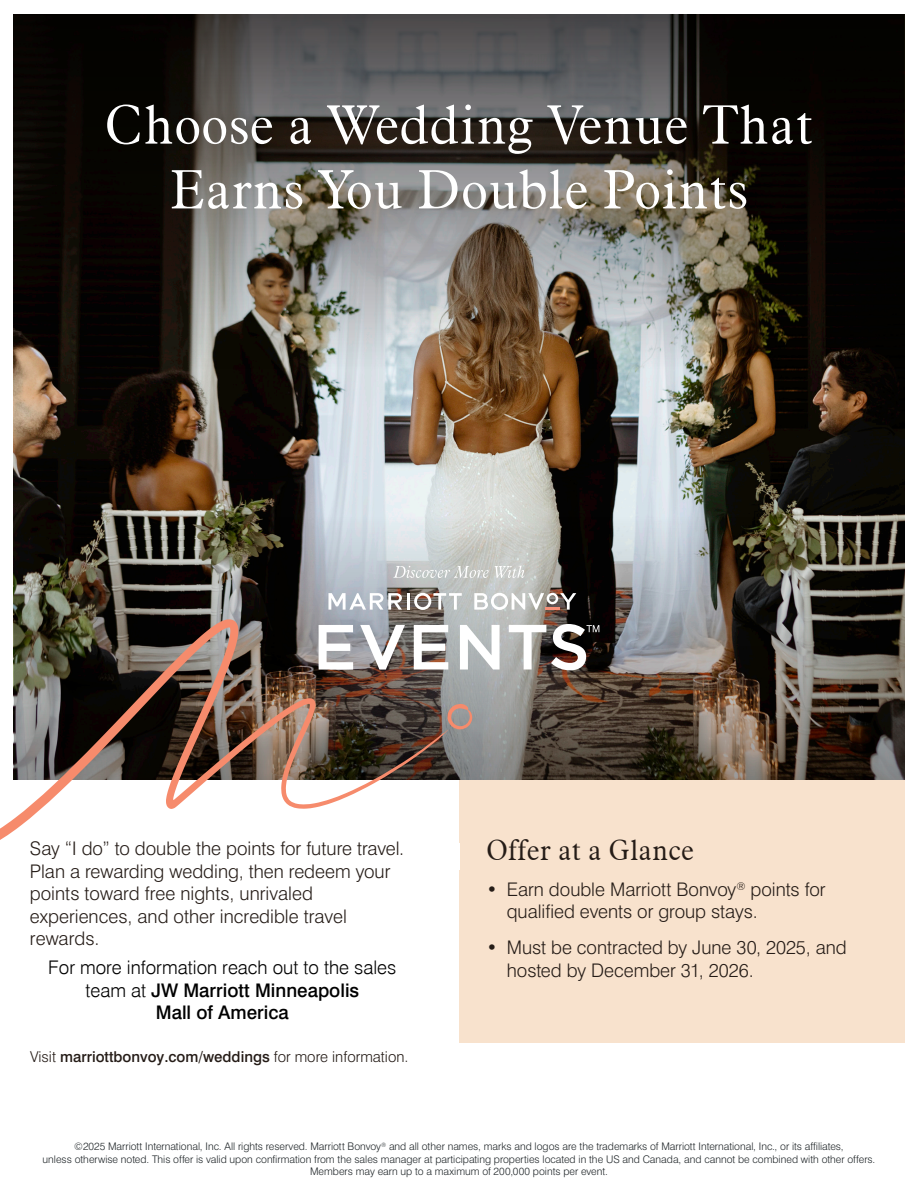
<style>
.page{position:relative;width:918px;height:1188px;background:#fff}
.page>*{position:absolute;margin:0;border:0;box-sizing:border-box;transform-origin:0 0}
.t1{font:300 54px/64.8px "Aldinefor Marriott";color:#fff;text-align:center}
.t2{font:300 28.5px "Aldine 721 BT";color:#251c17}
.Body_Copy{font:300 18.75px/22.5px "Swiss 721 BT";color:#251c17}
.t3{font:300 18.75px/22.5px "Swiss 721 BT";color:#000;text-align:center}
.Body_Copy-2{font:500 15px "Swiss 721 BT";color:#251c17}
.Bullets{font:300 10.5px/12.6px "Swiss 721 BT";color:#1f2528;text-align:center}
.s1{font-weight:500}
.s2{font-weight:300}
</style>
<div class="page">
<div style="left:459px;top:760px;width:445px;height:283px;background:#f8e2cd"></div>
<img style="left:14px;top:370px;width:890px;height:144px">
<img style="left:14px;top:514px;width:890px;height:266px">
<img style="left:14px;top:14px;width:890px;height:356px">
<img style="left:0;top:619px;width:449px;height:221px">
<svg style="left:447px;top:704px;width:25px;height:25px"></svg>
<svg style="left:474px;top:593px;width:102px;height:17px"></svg>
<svg style="left:328px;top:593px;width:74px;height:17px"></svg>
<hr style="left:407px;top:593px;width:3px;height:17px;background:#fff">
<svg style="left:414px;top:593px;width:48px;height:17px"></svg>
<svg style="left:319px;top:625px;width:34px;height:45px"></svg>
<svg style="left:360px;top:625px;width:45px;height:45px"></svg>
<svg style="left:414px;top:625px;width:34px;height:45px"></svg>
<svg style="left:460px;top:625px;width:40px;height:45px"></svg>
<svg style="left:509px;top:624px;width:90px;height:46px"></svg>
<svg style="left:393px;top:566px;width:96px;height:12px"></svg>
<svg style="left:495px;top:566px;width:30px;height:12px"></svg>
<img style="left:459px;top:843px;width:1px;height:27px">
<p class="t1" style="left:105px;top:92px;width:710px">Choose a Wedding Venue That<br>Earns You Double Points</p>
<p class="Body_Copy" style="left:30px;top:837px;width:376px">Say “I do” to double the points for future travel.<br>Plan a rewarding wedding, then redeem your points toward free nights, unrivaled experiences, and other incredible travel rewards.</p>
<h3 class="t3" style="left:48px;top:956px;width:350px">For more information reach out to the sales team at <span class="s1">JW Marriott Minneapolis<br>Mall of America</span></h3>
<p class="Body_Copy-2" style="left:30px;top:1047px;width:380px"><span class="s2">Visit</span> marriottbonvoy.com/weddings <span class="s2">for more information.</span></p>
<p class="t2" style="left:487px;top:832px;width:209px">Offer at a Glance</p>
<p class="Body_Copy" style="left:507px;top:878px;width:320px;text-indent:-20px">• Earn double Marriott Bonvoy<sup>®</sup> points for qualified events or group stays.</p>
<p class="Body_Copy" style="left:507px;top:936px;width:341px;text-indent:-20px">• Must be contracted by June 30, 2025, and hosted by December 31, 2026.</p>
<p class="Bullets" style="left:43px;top:1140px;width:834px">©2025 Marriott International, Inc. All rights reserved. Marriott Bonvoy<sup>®</sup> and all other names, marks and logos are the trademarks of Marriott International, Inc., or its affiliates,<br>unless otherwise noted. This offer is valid upon confirmation from the sales manager at participating properties located in the US and Canada, and cannot be combined with other offers.<br>Members may earn up to a maximum of 200,000 points per event.</p>
</div>
